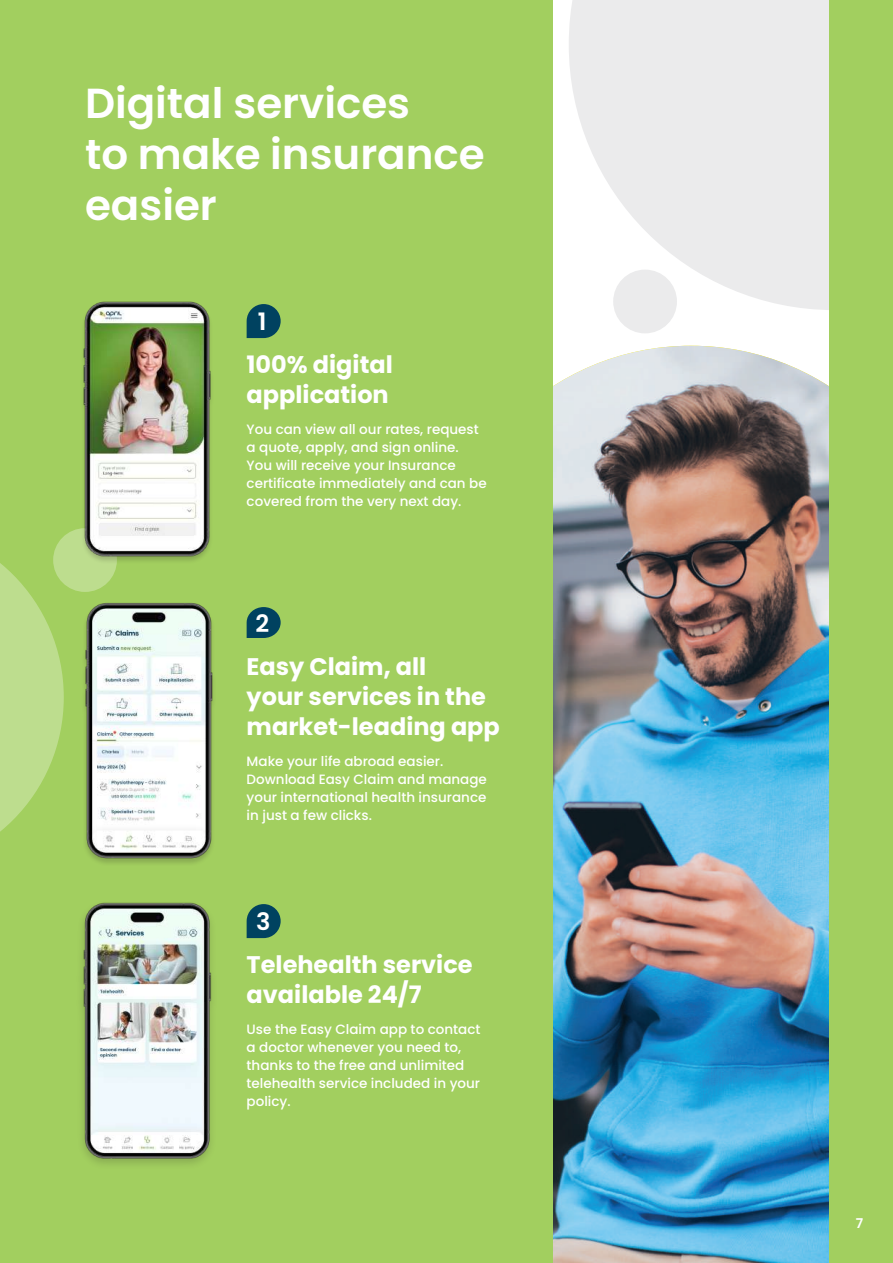
<style>
.page{position:relative;width:893px;height:1263px;background:#fff}
.page>*{position:absolute;margin:0;border:0;box-sizing:border-box;transform-origin:0 0}
.t1{font:600 42px/51px "Poppins";color:#fff}
.t2{font:700 24px/30px "Poppins";color:#fff}
.t3{font:600 24px "Poppins";color:#fff}
.t4{font:500 13.5px/18px "Poppins";color:#fff}
.t5{font:600 13.5px "Poppins";color:#fff}
</style>
<div class="page">
<svg style="left:569px;top:0;width:260px;height:310px;fill:#ebebec"></svg>
<img style="left:553px;top:346px;width:276px;height:917px">
<div style="left:829px;top:0;width:64px;height:1263px;background:#a2cf5f"></div>
<div style="left:0;top:0;width:553px;height:1263px;background:#a2cf5f"></div>
<div style="left:613px;top:270px;width:64px;height:63px;background:#ebebec;border-radius:50%"></div>
<div style="left:53px;top:528px;width:64px;height:64px;background:#bddd8e;border-radius:50%"></div>
<svg style="left:0;top:536px;width:64px;height:296px"></svg>
<svg style="left:247px;top:607px;width:34px;height:31px"></svg>
<img style="left:75px;top:590px;width:138px;height:274px">
<svg style="left:247px;top:304px;width:34px;height:34px"></svg>
<img style="left:73px;top:301px;width:138px;height:272px">
<svg style="left:247px;top:904px;width:34px;height:34px"></svg>
<img style="left:81px;top:902px;width:131px;height:263px">
<h1 class="t1" style="left:85px;top:78px;width:401px">Digital services<br>to make insurance easier</h1>
<h2 class="t3" style="left:258px;top:308px;width:10px">1</h2>
<h2 class="t2" style="left:247px;top:350px;width:148px">100% digital application</h2>
<p class="t4" style="left:247px;top:420px;width:242px">You can view all our rates, request a quote, apply, and sign online.<br>You will receive your Insurance certificate immediately and can be covered from the very next day.</p>
<h2 class="t3" style="left:256px;top:610px;width:15px">2</h2>
<h2 class="t2" style="left:247px;top:652px;width:255px">Easy Claim, all<br>your services in the market-leading app</h2>
<p class="t4" style="left:247px;top:752px;width:242px">Make your life abroad easier.<br>Download Easy Claim and manage your international health insurance in just a few clicks.</p>
<h2 class="t3" style="left:256px;top:908px;width:16px">3</h2>
<h2 class="t2" style="left:247px;top:950px;width:228px">Telehealth service available 24/7</h2>
<p class="t4" style="left:247px;top:1020px;width:235px">Use the Easy Claim app to contact a doctor whenever you need to, thanks to the free and unlimited telehealth service included in your policy.</p>
<p class="t5" style="left:856px;top:1215px;width:9px">7</p>
</div>
